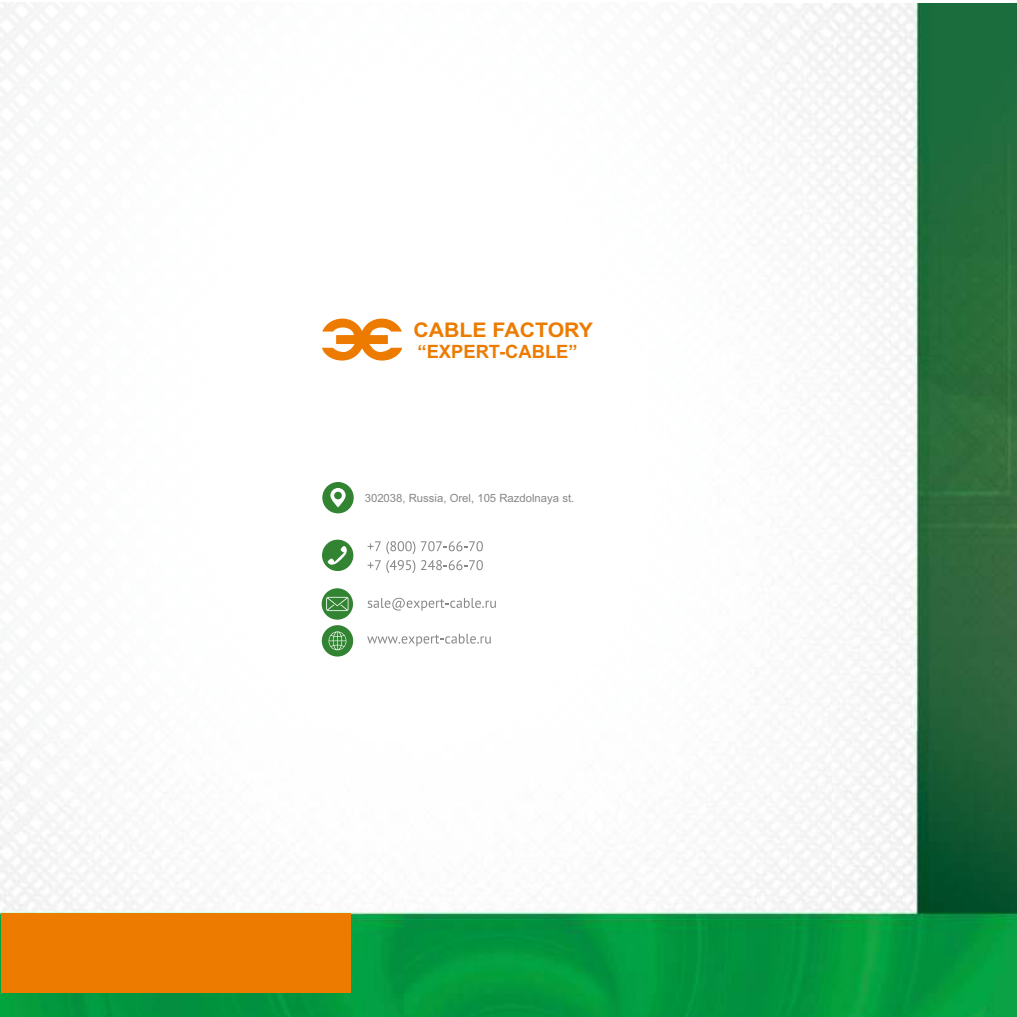
<style>
.page{position:relative;width:1017px;height:1017px;background:#fff}
.page>*{position:absolute;margin:0;border:0;box-sizing:border-box;transform-origin:0 0}
.t1{font:700 20.12px "Arial";color:#ec7b00;scale:1.05 1}
.t2{font:700 18.38px "Arial";color:#ec7b00}
.t3{font:11.38px "Arial";color:#868786}
</style>
<div class="page">
<img style="left:709px;top:3px;width:307px;height:728px">
<img style="left:1px;top:734px;width:403px;height:283px">
<img style="left:404px;top:737px;width:428px;height:280px">
<img style="left:832px;top:731px;width:184px;height:286px">
<div style="left:1px;top:913px;width:349px;height:80px;background:#ec7b00"></div>
<div style="left:322px;top:482px;width:32px;height:31px;background:#328332;border-radius:50%"></div>
<div style="left:322px;top:540px;width:31px;height:31px;background:#328332;border-radius:50%"></div>
<svg style="left:328px;top:546px;width:19px;height:19px"></svg>
<div style="left:322px;top:588px;width:31px;height:32px;background:#328332;border-radius:50%"></div>
<svg style="left:330px;top:488px;width:16px;height:19px"></svg>
<div style="left:322px;top:625px;width:31px;height:31px;background:#328332;border-radius:50%"></div>
<svg style="left:329px;top:631px;width:17px;height:19px"></svg>
<svg style="left:326px;top:597px;width:22px;height:14px"></svg>
<svg style="left:368px;top:541px;width:47px;height:13px"></svg>
<svg style="left:421px;top:541px;width:62px;height:10px"></svg>
<svg style="left:368px;top:560px;width:47px;height:13px"></svg>
<svg style="left:421px;top:560px;width:62px;height:10px"></svg>
<svg style="left:368px;top:598px;width:128px;height:12px"></svg>
<svg style="left:367px;top:634px;width:124px;height:12px"></svg>
<svg style="left:322px;top:319px;width:80px;height:42px"></svg>
<h1 class="t1" style="left:413px;top:322px;width:173px">CABLE FACTORY</h1>
<h2 class="t2" style="left:417px;top:344px;width:162px">“EXPERT-CABLE”</h2>
<p class="t3" style="left:365px;top:493px;width:211px">302038, Russia, Orel, 105 Razdolnaya st.</p>
</div>
